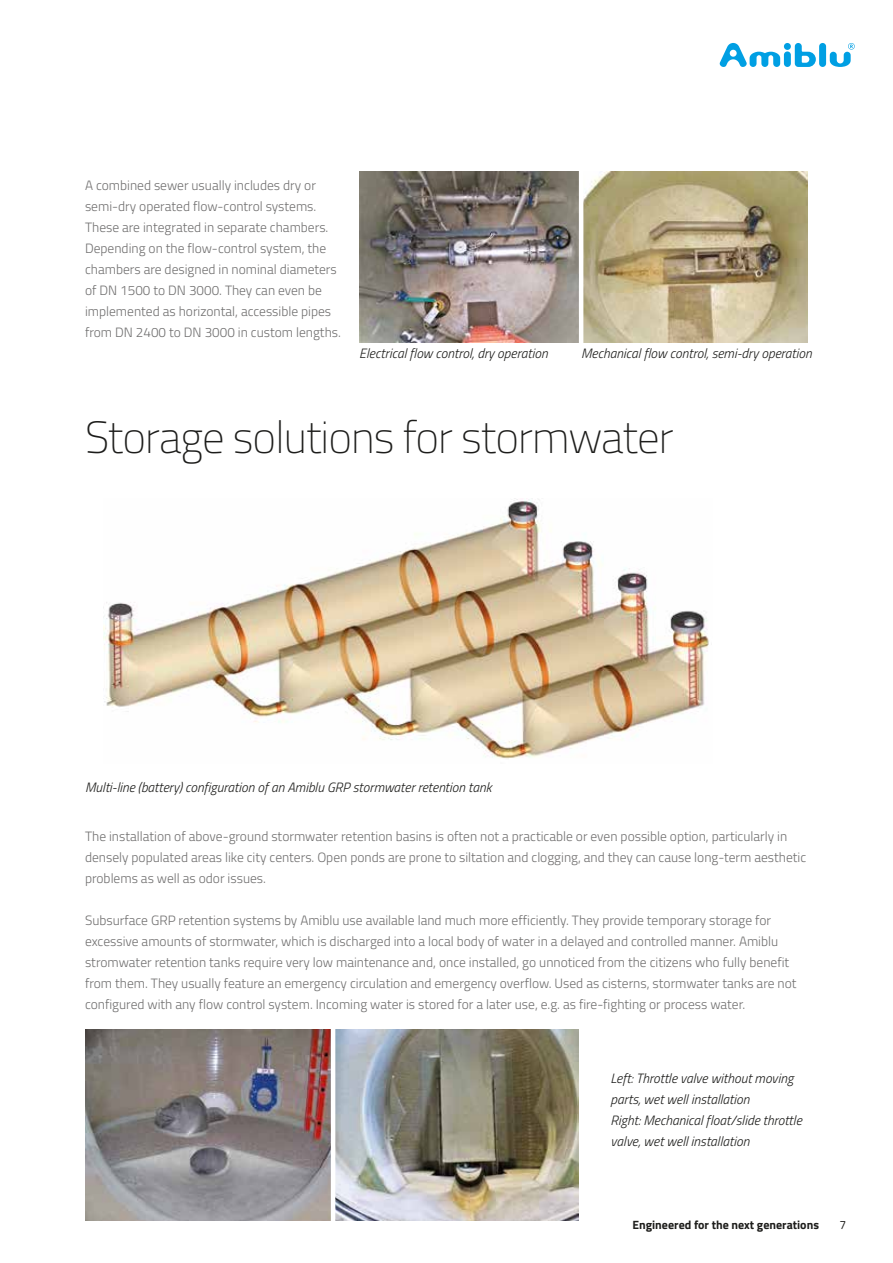
<style>
.page{position:relative;width:893px;height:1263px;background:#fff}
.page>*{position:absolute;margin:0;border:0;box-sizing:border-box;transform-origin:0 0}
.t1{font:200 45px "Titillium Web";letter-spacing:-.02em;color:#1d1d1b}
.t2{font:300 13.5px/21px "Titillium Web";color:#706f6f}
.t3{font:italic 300 13.5px/21px "Titillium Web";color:#1d1d1b}
.t4{font:700 12px "Titillium Web";color:#1d1d1b}
.t5{font:12px "Titillium Web";color:#1d1d1b}
</style>
<div class="page">
<img style="left:359px;top:172px;width:449px;height:170px">
<img style="left:103px;top:498px;width:606px;height:261px">
<img style="left:85px;top:1029px;width:494px;height:192px">
<div style="left:819px;top:43px;width:7px;height:24px;background:#009fe3;border-radius:3px"></div>
<div style="left:784px;top:43px;width:7px;height:7px;background:#009fe3;border-radius:50%"></div>
<div style="left:784px;top:51px;width:7px;height:16px;background:#009fe3;border-radius:3px"></div>
<svg style="left:795px;top:43px;width:21px;height:24px"></svg>
<svg style="left:720px;top:43px;width:60px;height:24px"></svg>
<svg style="left:830px;top:43px;width:25px;height:24px"></svg>
<hr style="left:331px;top:1023px;width:4px;height:206px;background:#fff">
<hr style="left:579px;top:170px;width:4px;height:174px;background:#fff">
<p class="t2" style="left:85px;top:174px;width:257px">A combined sewer usually includes dry or semi-dry operated flow-control systems.<br>These are integrated in separate chambers.<br>Depending on the flow-control system, the chambers are designed in nominal diameters of DN 1500 to DN 3000. They can even be implemented as horizontal, accessible pipes from DN 2400 to DN 3000 in custom lengths.</p>
<p class="t3" style="left:359px;top:342px;width:190px">Electrical flow control, dry operation</p>
<p class="t3" style="left:581px;top:342px;width:232px">Mechanical flow control, semi-dry operation</p>
<h1 class="t1" style="left:85px;top:405px;width:590px">Storage solutions for stormwater</h1>
<p class="t3" style="left:85px;top:776px;width:408px">Multi-line (battery) configuration of an Amiblu GRP stormwater retention tank</p>
<p class="t2" style="left:85px;top:825px;width:723px">The installation of above-ground stormwater retention basins is often not a practicable or even possible option, particularly in densely populated areas like city centers. Open ponds are prone to siltation and clogging, and they can cause long-term aesthetic problems as well as odor issues.</p>
<p class="t2" style="left:85px;top:909px;width:713px">Subsurface GRP retention systems by Amiblu use available land much more efficiently. They provide temporary storage for excessive amounts of stormwater, which is discharged into a local body of water in a delayed and controlled manner. Amiblu stromwater retention tanks require very low maintenance and, once installed, go unnoticed from the citizens who fully benefit from them. They usually feature an emergency circulation and emergency overflow. Used as cisterns, stormwater tanks are not configured with any flow control system. Incoming water is stored for a later use, e.g. as fire-fighting or process water.</p>
<p class="t3" style="left:611px;top:1067px;width:193px">Left: Throttle valve without moving parts, wet well installation<br>Right: Mechanical float/slide throttle valve, wet well installation</p>
<p class="t4" style="left:632px;top:1215px;width:188px">Engineered for the next generations</p>
<p class="t5" style="left:839px;top:1216px;width:8px">7</p>
</div>
